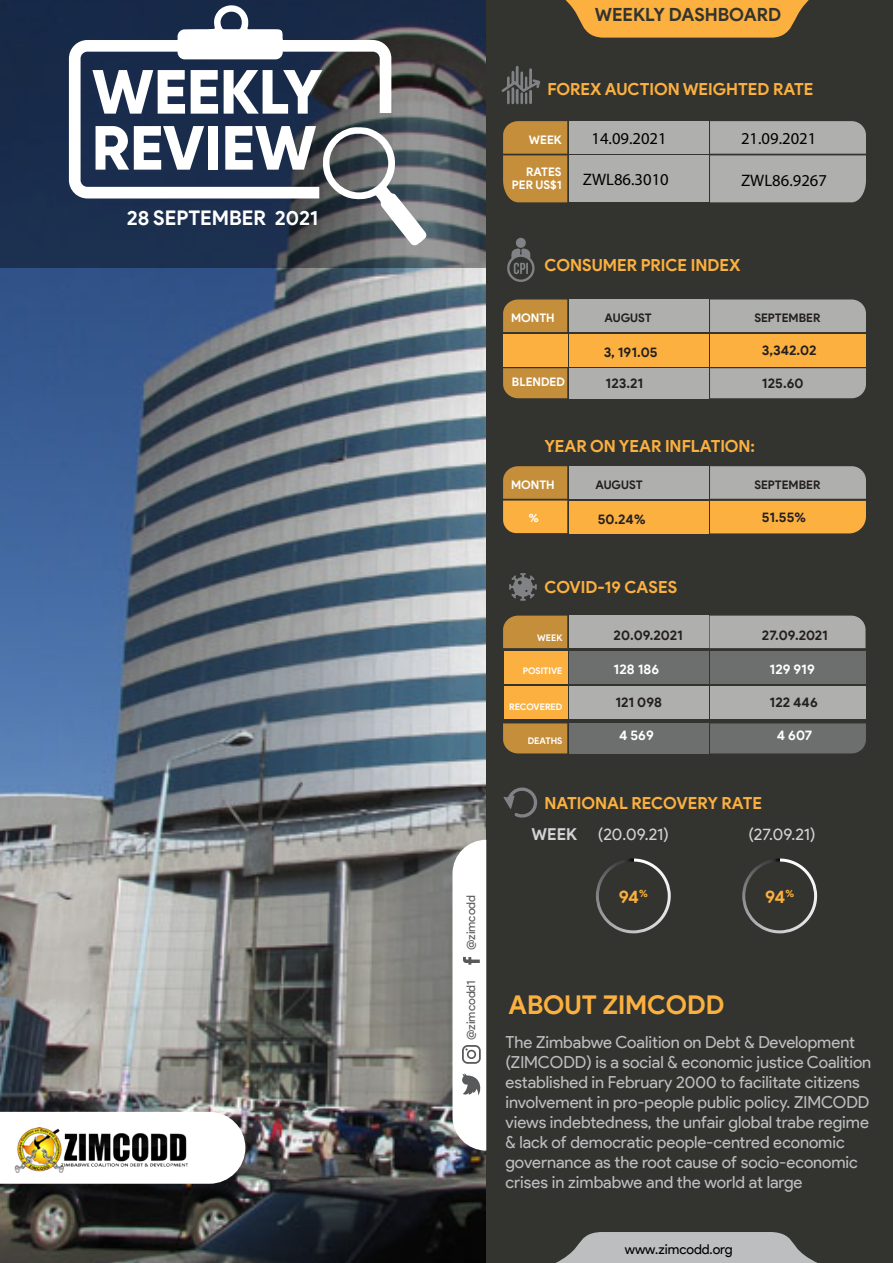
<style>
.page{position:relative;width:893px;height:1263px;background:#fff}
.page>*{position:absolute;margin:0;border:0;box-sizing:border-box;transform-origin:0 0}
.t1{font:800 62.25px/55.9px "Gilroy";color:#fff}
.t2{font:700 25.95px "Product Sans";color:#fbb040}
.t3{font:700 20.1px "Product Sans";color:#fff}
.t4{font:700 18.15px "Product Sans";color:#33342f}
.t5{font:700 17.7px "Product Sans";color:#fbb040}
.t6{font:16.65px/20px "Product Sans";color:#bcbec0}
.t7{font:700 16.65px "Product Sans";color:#fbb040}
.t8{font:300 16.65px "Product Sans";color:#000}
.t9{font:16.5px "Product Sans";color:#d1d3d4}
.t10{font:700 16.5px "Product Sans";color:#d1d3d4}
.t11{font:700 13.65px "Product Sans";color:#231f20}
.t12{font:700 13.65px "Product Sans";color:#fff}
.t13{font:13.65px "Product Sans";color:#000}
.t14{font:12px "Product Sans";color:#58595b}
.t15{font:700 11.85px/13.2px "Product Sans";color:#fff;text-align:right}
.t16{font:700 11.85px "Product Sans";color:#231f20}
.t17{font:700 9.15px "Product Sans";color:#fff}
</style>
<div class="page">
<img style="left:0;top:267px;width:486px;height:996px">
<svg style="left:0;top:0;width:486px;height:267px;background:#313e53"></svg>
<div style="left:486px;top:0;width:407px;height:1263px;background:#33342f"></div>
<svg style="left:565px;top:0;width:244px;height:38px;background:#e2a03d"></svg>
<svg style="left:556px;top:1232px;width:262px;height:31px;background:#a7a8a9"></svg>
<svg style="left:503px;top:121px;width:64px;height:81px;background:#bd893a"></svg>
<div style="left:569px;top:155px;width:139px;height:47px;background:#afafad"></div>
<div style="left:569px;top:121px;width:139px;height:33px;background:#afafad"></div>
<div style="left:710px;top:121px;width:156px;height:81px;background:#afafad"></div>
<div style="left:503px;top:299px;width:64px;height:33px;background:#c48e3b"></div>
<div style="left:503px;top:368px;width:64px;height:30px;background:#c48e3b"></div>
<div style="left:569px;top:368px;width:139px;height:30px;background:#afafad"></div>
<div style="left:569px;top:299px;width:139px;height:33px;background:#afafad"></div>
<div style="left:710px;top:299px;width:156px;height:33px;background:#afafad"></div>
<div style="left:710px;top:368px;width:156px;height:30px;background:#afafad"></div>
<div style="left:503px;top:616px;width:64px;height:32px;background:#c48e3b"></div>
<div style="left:503px;top:723px;width:64px;height:30px;background:#c48e3b"></div>
<div style="left:569px;top:723px;width:139px;height:30px;background:#6d6e6e"></div>
<div style="left:569px;top:616px;width:139px;height:32px;background:#afafad"></div>
<div style="left:710px;top:616px;width:155px;height:32px;background:#afafad"></div>
<div style="left:710px;top:723px;width:156px;height:30px;background:#6d6e6e"></div>
<svg style="left:322px;top:127px;width:104px;height:119px;background:#73787d"></svg>
<svg style="left:69px;top:4px;width:322px;height:194px;fill:#192c4c"></svg>
<svg style="left:501px;top:66px;width:39px;height:38px"></svg>
<div style="left:516px;top:238px;width:10px;height:10px;background:#808285;border-radius:50%"></div>
<svg style="left:507px;top:248px;width:27px;height:34px"></svg>
<svg style="left:509px;top:573px;width:28px;height:28px"></svg>
<div style="left:569px;top:651px;width:139px;height:32px;background:#6d6e6e"></div>
<div style="left:504px;top:651px;width:63px;height:32px;background:#fbb040"></div>
<div style="left:710px;top:651px;width:155px;height:32px;background:#6d6e6e"></div>
<div style="left:569px;top:687px;width:139px;height:32px;background:#afafad"></div>
<div style="left:504px;top:687px;width:63px;height:32px;background:#fbb040"></div>
<div style="left:710px;top:687px;width:155px;height:32px;background:#afafad"></div>
<svg style="left:503px;top:787px;width:34px;height:31px"></svg>
<svg style="left:596px;top:858px;width:75px;height:75px"></svg>
<svg style="left:742px;top:858px;width:75px;height:75px"></svg>
<svg style="left:452px;top:840px;width:34px;height:310px"></svg>
<svg style="left:0;top:1112px;width:245px;height:72px"></svg>
<div style="left:569px;top:334px;width:139px;height:33px;background:#fbb040"></div>
<div style="left:503px;top:334px;width:64px;height:32px;background:#fbb040"></div>
<div style="left:710px;top:334px;width:156px;height:33px;background:#fbb040"></div>
<div style="left:569px;top:466px;width:139px;height:33px;background:#afafad"></div>
<div style="left:569px;top:501px;width:139px;height:32px;background:#fbb040"></div>
<svg style="left:503px;top:466px;width:64px;height:67px;background:#d6993c"></svg>
<svg style="left:710px;top:466px;width:156px;height:67px;background:#cdaa73"></svg>
<img style="left:11px;top:1127px;width:182px;height:46px">
<h1 class="t1" style="left:92px;top:64px;width:232px">WEEKLY<br>REVIEW</h1>
<p class="t3" style="left:127px;top:205px;width:193px">28 SEPTEMBER 2021</p>
<p class="t14" style="left:464px;top:950px;width:57px;rotate:-90deg">@zimcodd</p>
<p class="t14" style="left:464px;top:1040px;width:62px;rotate:-90deg">@zimcodd1</p>
<p class="t4" style="left:595px;top:3px;width:188px">WEEKLY DASHBOARD</p>
<p class="t7" style="left:547px;top:79px;width:268px">FOREX AUCTION WEIGHTED RATE</p>
<p class="t15" style="left:529px;top:133px;width:34px">WEEK</p>
<p class="t8" style="left:591px;top:128px;width:77px">14.09.2021</p>
<p class="t8" style="left:741px;top:128px;width:77px">21.09.2021</p>
<p class="t15" style="left:512px;top:165px;width:51px">RATES<br>PER US$1</p>
<p class="t8" style="left:583px;top:169px;width:87px">ZWL86.3010</p>
<p class="t8" style="left:741px;top:170px;width:87px">ZWL86.9267</p>
<p class="t7" style="left:544px;top:255px;width:198px">CONSUMER PRICE INDEX</p>
<p class="t15" style="left:511px;top:312px;width:45px">MONTH</p>
<p class="t15" style="left:512px;top:375px;width:54px">BLENDED</p>
<p class="t16" style="left:604px;top:311px;width:49px">AUGUST</p>
<p class="t16" style="left:754px;top:311px;width:67px">SEPTEMBER</p>
<p class="t11" style="left:762px;top:342px;width:56px">3,342.02</p>
<p class="t11" style="left:604px;top:344px;width:55px">3, 191.05</p>
<p class="t11" style="left:606px;top:375px;width:39px">123.21</p>
<p class="t11" style="left:762px;top:375px;width:43px">125.60</p>
<p class="t7" style="left:544px;top:436px;width:212px">YEAR ON YEAR INFLATION:</p>
<p class="t15" style="left:511px;top:478px;width:45px">MONTH</p>
<p class="t16" style="left:595px;top:478px;width:49px">AUGUST</p>
<p class="t16" style="left:754px;top:478px;width:67px">SEPTEMBER</p>
<p class="t11" style="left:598px;top:511px;width:49px">50.24%</p>
<p class="t11" style="left:762px;top:509px;width:45px">51.55%</p>
<p class="t15" style="left:529px;top:511px;width:11px">%</p>
<p class="t7" style="left:544px;top:577px;width:134px">COVID-19 CASES</p>
<p class="t17" style="left:537px;top:632px;width:27px">WEEK</p>
<p class="t17" style="left:523px;top:665px;width:41px">POSITIVE</p>
<p class="t17" style="left:509px;top:701px;width:55px">RECOVERED</p>
<p class="t17" style="left:528px;top:735px;width:36px">DEATHS</p>
<p class="t11" style="left:614px;top:627px;width:71px">20.09.2021</p>
<p class="t11" style="left:762px;top:627px;width:68px">27.09.2021</p>
<p class="t12" style="left:614px;top:661px;width:47px">128 186</p>
<p class="t12" style="left:769px;top:661px;width:47px">129 919</p>
<p class="t11" style="left:615px;top:694px;width:48px">121 098</p>
<p class="t11" style="left:769px;top:694px;width:50px">122 446</p>
<p class="t12" style="left:619px;top:727px;width:36px">4 569</p>
<p class="t12" style="left:777px;top:727px;width:37px">4 607</p>
<p class="t7" style="left:544px;top:793px;width:219px">NATIONAL RECOVERY RATE</p>
<p class="t10" style="left:531px;top:824px;width:47px">WEEK</p>
<p class="t9" style="left:598px;top:825px;width:72px">(20.09.21)</p>
<p class="t9" style="left:748px;top:825px;width:69px">(27.09.21)</p>
<p class="t5" style="left:619px;top:885px;width:31px">94<sup>%</sup></p>
<p class="t5" style="left:765px;top:885px;width:31px">94<sup>%</sup></p>
<h2 class="t2" style="left:508px;top:989px;width:217px">ABOUT ZIMCODD</h2>
<p class="t6" style="left:505px;top:1033px;width:367px">The Zimbabwe Coalition on Debt &amp; Development (ZIMCODD) is a social &amp; economic justice Coalition established in February 2000 to facilitate citizens involvement in pro-people public policy. ZIMCODD views indebtedness, the unfair global trabe regime &amp; lack of democratic people-centred economic governance as the root cause of socio-economic crises in zimbabwe and the world at large</p>
<p class="t13" style="left:625px;top:1242px;width:109px">www.zimcodd.org</p>
</div>
